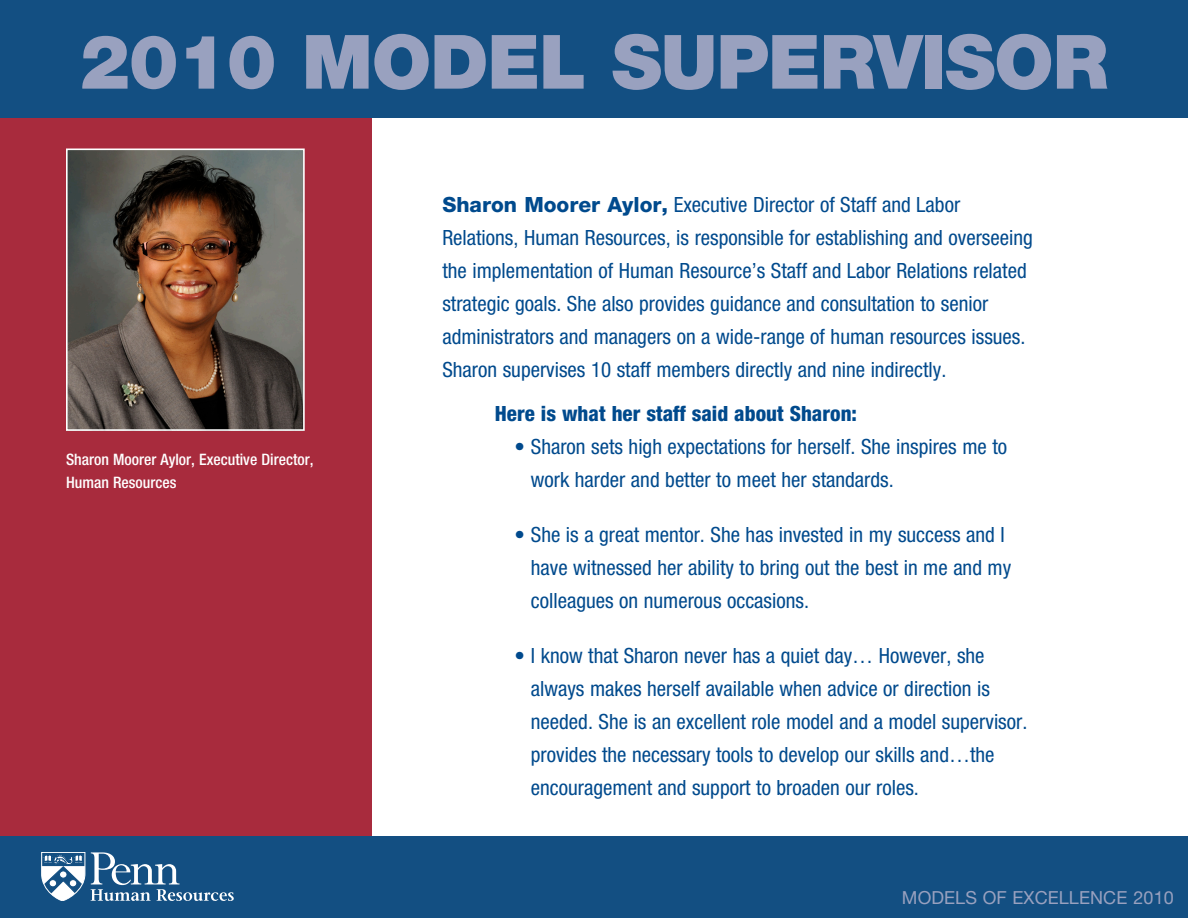
<style>
.page{position:relative;width:1188px;height:918px;background:#fff}
.page>*{position:absolute;margin:0;border:0;box-sizing:border-box;transform-origin:0 0}
.t1{font:900 75px "Helvetica Neue";letter-spacing:-.015em;color:#99a1bf}
.t2{font:condensed 21px/33px "Helvetica Neue";color:#004a8d}
.t3{font:800 condensed 21px "Helvetica Neue";color:#004a8d}
.t4{font:18px "Helvetica Neue";letter-spacing:.005em;color:#99a1bf}
.t5{font:500 condensed 15.75px/22.5px "Helvetica Neue";color:#fff}
.s1{font-weight:800;font-stretch:normal}
</style>
<div class="page">
<div style="left:0;top:113px;width:372px;height:791px;background:#a82b3d"></div>
<div style="left:0;top:0;width:1188px;height:117px;background:#134f82"></div>
<div style="left:0;top:836px;width:1188px;height:82px;background:#134f82"></div>
<svg style="left:41px;top:852px;width:193px;height:49px"></svg>
<img style="left:69px;top:152px;width:233px;height:276px">
<div style="left:66px;top:149px;width:239px;height:282px;border:2px solid #fff"></div>
<p class="t1" style="left:80px;top:17px;width:1030px">2010 MODEL SUPERVISOR</p>
<p class="t5" style="left:66px;top:448px;width:249px">Sharon Moorer Aylor, Executive Director,<br>Human Resources</p>
<p class="t2" style="left:442px;top:188px;width:592px"><span class="s1">Sharon Moorer Aylor,</span> Executive Director of Staff and Labor Relations, Human Resources, is responsible for establishing and overseeing the implementation of Human Resource’s Staff and Labor Relations related strategic goals. She also provides guidance and consultation to senior administrators and managers on a wide-range of human resources issues.<br>Sharon supervises 10 staff members directly and nine indirectly.</p>
<p class="t3" style="left:495px;top:401px;width:364px">Here is what her staff said about Sharon:</p>
<p class="t2" style="left:531px;top:430px;width:478px;text-indent:-16px">• Sharon sets high expectations for herself. She inspires me to work harder and better to meet her standards.</p>
<p class="t2" style="left:531px;top:518px;width:482px;text-indent:-16px">• She is a great mentor. She has invested in my success and I have witnessed her ability to bring out the best in me and my colleagues on numerous occasions.</p>
<p class="t2" style="left:531px;top:638px;width:498px;text-indent:-16px">• I know that Sharon never has a quiet day… However, she always makes herself available when advice or direction is needed. She is an excellent role model and a model supervisor. provides the necessary tools to develop our skills and…the encouragement and support to broaden our roles.</p>
<p class="t4" style="left:902px;top:887px;width:273px">MODELS OF EXCELLENCE 2010</p>
</div>
